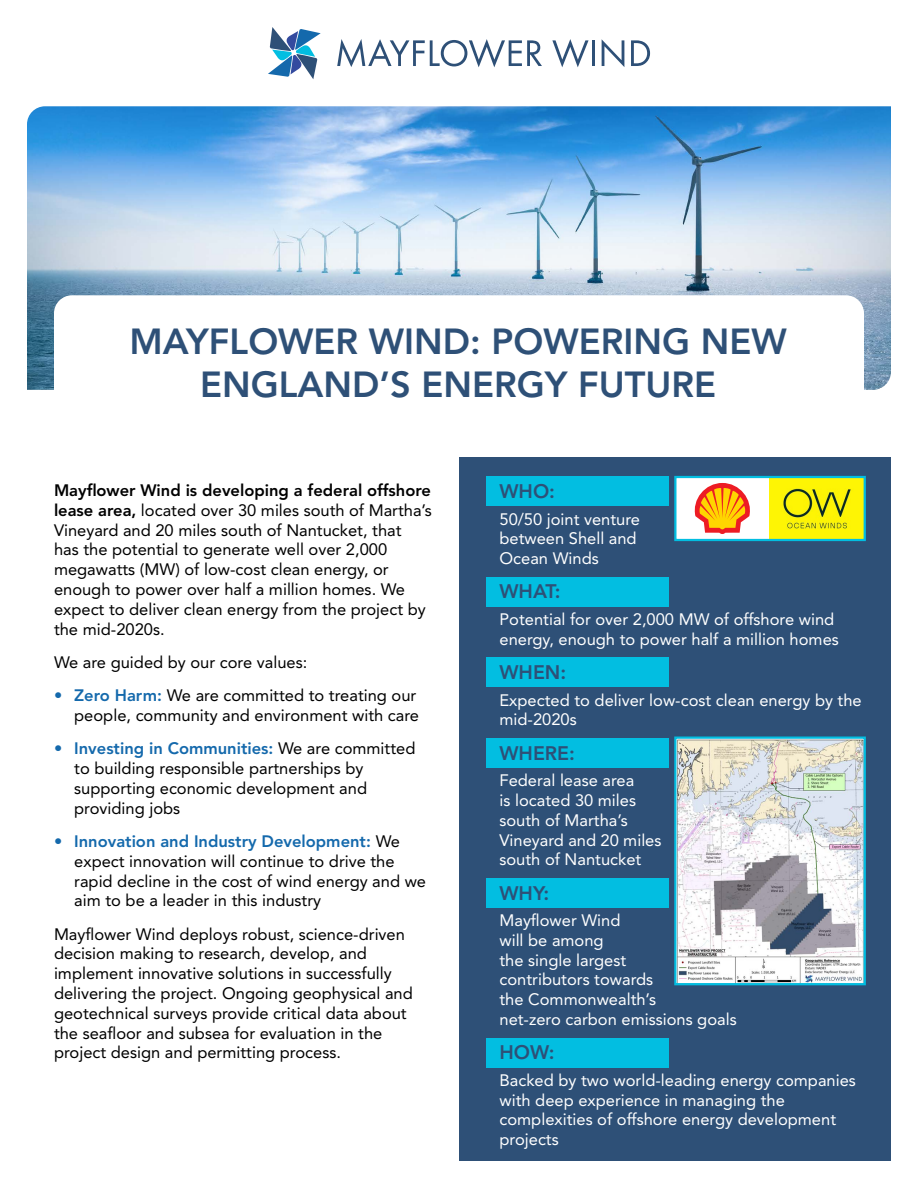
<style>
.page{position:relative;width:918px;height:1188px;background:#fff}
.page>*{position:absolute;margin:0;border:0;box-sizing:border-box;transform-origin:0 0}
.t1{font:800 36px/43.2px "Avenir LT Std";color:#2e5077;text-align:center}
.t2{font:800 19.5px "Avenir LT Std";color:#2e5077}
.t3{font:16.5px/19.8px "Avenir LT Std";color:#000}
.t4{font:16.5px/19.8px "Avenir LT Std";color:#fff}
.s1{font-weight:800}
.s2{color:#1469ac}
.s3{font-weight:800;color:#1469ac}
</style>
<div class="page">
<img style="left:27px;top:106px;width:864px;height:284px">
<div style="left:459px;top:457px;width:432px;height:704px;background:#2e5077"></div>
<svg style="left:268px;top:27px;width:53px;height:52px"></svg>
<svg style="left:337px;top:39px;width:205px;height:28px"></svg>
<svg style="left:552px;top:39px;width:37px;height:28px"></svg>
<hr style="left:592px;top:40px;width:3px;height:26px;background:#2e5077">
<svg style="left:602px;top:40px;width:22px;height:27px"></svg>
<svg style="left:631px;top:40px;width:19px;height:26px"></svg>
<div style="left:486px;top:477px;width:182px;height:29px;background:#02bee1"></div>
<div style="left:486px;top:577px;width:182px;height:29px;background:#02bee1"></div>
<div style="left:486px;top:658px;width:182px;height:29px;background:#02bee1"></div>
<div style="left:486px;top:738px;width:182px;height:30px;background:#02bee1"></div>
<div style="left:486px;top:878px;width:182px;height:30px;background:#02bee1"></div>
<div style="left:486px;top:1038px;width:182px;height:29px;background:#02bee1"></div>
<div style="left:675px;top:477px;width:189px;height:63px;background:#fff"></div>
<svg style="left:694px;top:483px;width:56px;height:51px"></svg>
<img style="left:770px;top:479px;width:93px;height:59px">
<img style="left:677px;top:740px;width:186px;height:242px">
<div style="left:674px;top:737px;width:192px;height:248px;border:2px solid #02bee1"></div>
<div style="left:54px;top:295px;width:810px;height:135px;background:#fff;border-radius:18px"></div>
<div style="left:674px;top:476px;width:192px;height:65px;border:2px solid #02bee1"></div>
<h1 class="t1" style="left:130px;top:320px;width:659px">MAYFLOWER WIND: POWERING NEW<br>ENGLAND’S ENERGY FUTURE</h1>
<p class="t3" style="left:54px;top:480px;width:380px"><span class="s1">Mayflower Wind is developing a federal offshore lease area,</span> located over 30 miles south of Martha’s Vineyard and 20 miles south of Nantucket, that<br>has the potential to generate well over 2,000 megawatts (MW) of low-cost clean energy, or enough to power over half a million homes. We expect to deliver clean energy from the project by the mid-2020s.</p>
<p class="t3" style="left:54px;top:652px;width:255px">We are guided by our core values:</p>
<p class="t3" style="left:54px;top:686px;width:367px;text-align:right"><span class="s2">•</span> <span class="s3">Zero Harm:</span> We are committed to treating our people, community and environment with care</p>
<p class="t3" style="left:74px;top:739px;width:343px;text-indent:-20px"><span class="s2">•</span> <span class="s3">Investing in Communities:</span> We are committed to building responsible partnerships by supporting economic development and providing jobs</p>
<p class="t3" style="left:74px;top:831px;width:353px;text-indent:-20px"><span class="s2">•</span> <span class="s3">Innovation and Industry Development:</span> We expect innovation will continue to drive the rapid decline in the cost of wind energy and we aim to be a leader in this industry</p>
<p class="t3" style="left:54px;top:924px;width:360px">Mayflower Wind deploys robust, science-driven decision making to research, develop, and implement innovative solutions in successfully delivering the project. Ongoing geophysical and geotechnical surveys provide critical data about the seafloor and subsea for evaluation in the project design and permitting process.</p>
<p class="t2" style="left:500px;top:480px;width:57px">WHO:</p>
<p class="t4" style="left:500px;top:509px;width:142px">50/50 joint venture between Shell and<br>Ocean Winds</p>
<p class="t2" style="left:500px;top:580px;width:63px">WHAT:</p>
<p class="t4" style="left:500px;top:610px;width:341px">Potential for over 2,000 MW of offshore wind energy, enough to power half a million homes</p>
<p class="t2" style="left:500px;top:661px;width:68px">WHEN:</p>
<p class="t4" style="left:500px;top:690px;width:364px">Expected to deliver low-cost clean energy by the mid-2020s</p>
<p class="t2" style="left:500px;top:741px;width:77px">WHERE:</p>
<p class="t4" style="left:500px;top:771px;width:164px">Federal lease area<br>is located 30 miles south of Martha’s<br>Vineyard and 20 miles south of Nantucket</p>
<p class="t2" style="left:500px;top:881px;width:51px">WHY:</p>
<p class="t4" style="left:500px;top:911px;width:239px">Mayflower Wind<br>will be among<br>the single largest<br>contributors towards<br>the Commonwealth’s<br>net-zero carbon emissions goals</p>
<p class="t2" style="left:500px;top:1041px;width:57px">HOW:</p>
<p class="t4" style="left:500px;top:1070px;width:358px">Backed by two world-leading energy companies with deep experience in managing the complexities of offshore energy development projects</p>
</div>
